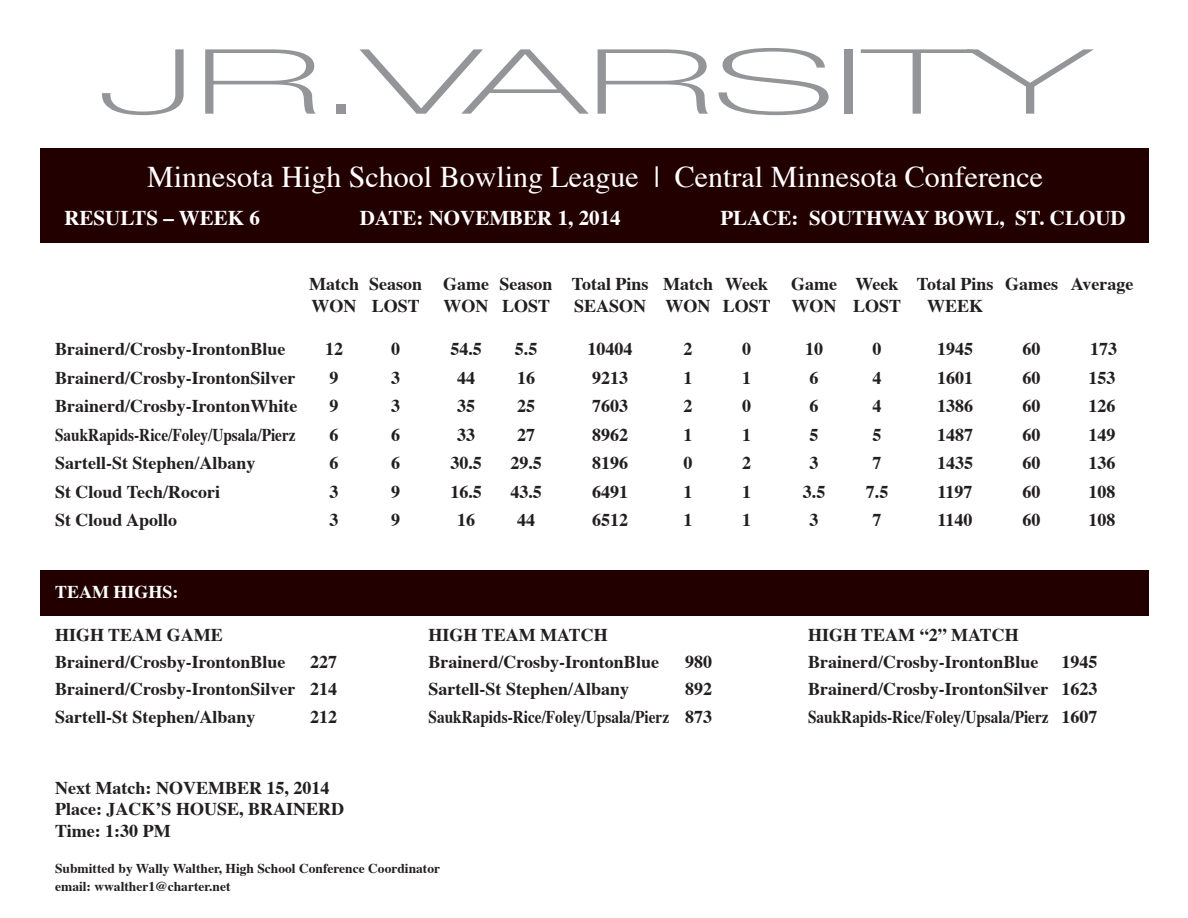
<style>
.page{position:relative;width:1188px;height:918px;background:#fff}
.page>*{position:absolute;margin:0;border:0;box-sizing:border-box;transform-origin:0 0}
.t1{font:90px "Lowvetica";color:#939598;scale:2 1}
.t2{font:30px "Times";color:#fff}
.t3{font:700 21px "Times";color:#fff}
.t4{font:700 18px "Times";color:#231f20}
.t5{font:700 18px "Times";color:#231f20;scale:.85 1}
.t6{font:700 18px "Times";color:#fff}
.t7{font:700 13.5px "Times";color:#231f20}
</style>
<div class="page">
<div style="left:40px;top:148px;width:1109px;height:95px;background:#230000"></div>
<div style="left:40px;top:570px;width:1109px;height:46px;background:#230000"></div>
<p class="t1" style="left:98px;top:28px;width:498px">JR.VARSITY</p>
<p class="t2" style="left:147px;top:149px;width:897px">Minnesota High School Bowling League | Central Minnesota Conference</p>
<p class="t3" style="left:64px;top:197px;width:197px">RESULTS – WEEK 6</p>
<p class="t3" style="left:360px;top:197px;width:262px">DATE: NOVEMBER 1, 2014</p>
<p class="t3" style="left:720px;top:197px;width:407px">PLACE: SOUTHWAY BOWL, ST. CLOUD</p>
<p class="t4" style="left:309px;top:267px;width:460px">Match Season Game Season Total Pins Match Week</p>
<p class="t4" style="left:791px;top:267px;width:344px">Game Week Total Pins Games Average</p>
<p class="t4" style="left:312px;top:289px;width:110px">WON LOST</p>
<p class="t4" style="left:444px;top:289px;width:108px">WON LOST</p>
<p class="t4" style="left:574px;top:289px;width:329px">SEASON WON LOST WON LOST</p>
<p class="t4" style="left:927px;top:289px;width:58px">WEEK</p>
<p class="t4" style="left:55px;top:332px;width:232px">Brainerd/Crosby-IrontonBlue</p>
<p class="t4" style="left:325px;top:332px;width:19px">12</p>
<p class="t4" style="left:391px;top:332px;width:10px">0</p>
<p class="t4" style="left:450px;top:332px;width:33px">54.5</p>
<p class="t4" style="left:515px;top:332px;width:24px">5.5</p>
<p class="t4" style="left:588px;top:332px;width:46px">10404</p>
<p class="t4" style="left:684px;top:332px;width:10px">2</p>
<p class="t4" style="left:742px;top:332px;width:10px">0</p>
<p class="t4" style="left:805px;top:332px;width:19px">10</p>
<p class="t4" style="left:873px;top:332px;width:10px">0</p>
<p class="t4" style="left:937px;top:332px;width:37px">1945</p>
<p class="t4" style="left:1023px;top:332px;width:19px">60</p>
<p class="t4" style="left:1090px;top:332px;width:28px">173</p>
<p class="t4" style="left:55px;top:360px;width:242px">Brainerd/Crosby-IrontonSilver</p>
<p class="t4" style="left:330px;top:360px;width:10px">9</p>
<p class="t4" style="left:391px;top:360px;width:10px">3</p>
<p class="t4" style="left:457px;top:360px;width:19px">44</p>
<p class="t4" style="left:517px;top:360px;width:19px">16</p>
<p class="t4" style="left:592px;top:360px;width:37px">9213</p>
<p class="t4" style="left:684px;top:360px;width:10px">1</p>
<p class="t4" style="left:742px;top:360px;width:10px">1</p>
<p class="t4" style="left:810px;top:360px;width:10px">6</p>
<p class="t4" style="left:873px;top:360px;width:10px">4</p>
<p class="t4" style="left:937px;top:360px;width:37px">1601</p>
<p class="t4" style="left:1023px;top:360px;width:19px">60</p>
<p class="t4" style="left:1089px;top:360px;width:28px">153</p>
<p class="t4" style="left:55px;top:389px;width:244px">Brainerd/Crosby-IrontonWhite</p>
<p class="t4" style="left:330px;top:389px;width:10px">9</p>
<p class="t4" style="left:391px;top:389px;width:10px">3</p>
<p class="t4" style="left:457px;top:389px;width:19px">35</p>
<p class="t4" style="left:517px;top:389px;width:19px">25</p>
<p class="t4" style="left:592px;top:389px;width:37px">7603</p>
<p class="t4" style="left:684px;top:389px;width:10px">2</p>
<p class="t4" style="left:742px;top:389px;width:10px">0</p>
<p class="t4" style="left:810px;top:389px;width:10px">6</p>
<p class="t4" style="left:873px;top:389px;width:10px">4</p>
<p class="t4" style="left:937px;top:389px;width:37px">1386</p>
<p class="t4" style="left:1023px;top:389px;width:19px">60</p>
<p class="t4" style="left:1089px;top:389px;width:28px">126</p>
<p class="t5" style="left:55px;top:417px;width:285px">SaukRapids-Rice/Foley/Upsala/Pierz</p>
<p class="t4" style="left:330px;top:417px;width:10px">6</p>
<p class="t4" style="left:391px;top:417px;width:10px">6</p>
<p class="t4" style="left:457px;top:417px;width:19px">33</p>
<p class="t4" style="left:517px;top:417px;width:19px">27</p>
<p class="t4" style="left:592px;top:417px;width:37px">8962</p>
<p class="t4" style="left:684px;top:417px;width:10px">1</p>
<p class="t4" style="left:742px;top:417px;width:10px">1</p>
<p class="t4" style="left:810px;top:417px;width:10px">5</p>
<p class="t4" style="left:873px;top:417px;width:10px">5</p>
<p class="t4" style="left:937px;top:417px;width:37px">1487</p>
<p class="t4" style="left:1023px;top:417px;width:19px">60</p>
<p class="t4" style="left:1089px;top:417px;width:28px">149</p>
<p class="t4" style="left:55px;top:446px;width:202px">Sartell-St Stephen/Albany</p>
<p class="t4" style="left:330px;top:446px;width:10px">6</p>
<p class="t4" style="left:391px;top:446px;width:10px">6</p>
<p class="t4" style="left:450px;top:446px;width:33px">30.5</p>
<p class="t4" style="left:510px;top:446px;width:33px">29.5</p>
<p class="t4" style="left:592px;top:446px;width:37px">8196</p>
<p class="t4" style="left:684px;top:446px;width:10px">0</p>
<p class="t4" style="left:742px;top:446px;width:10px">2</p>
<p class="t4" style="left:810px;top:446px;width:10px">3</p>
<p class="t4" style="left:873px;top:446px;width:10px">7</p>
<p class="t4" style="left:937px;top:446px;width:37px">1435</p>
<p class="t4" style="left:1023px;top:446px;width:19px">60</p>
<p class="t4" style="left:1089px;top:446px;width:28px">136</p>
<p class="t4" style="left:55px;top:474px;width:167px">St Cloud Tech/Rocori</p>
<p class="t4" style="left:330px;top:474px;width:10px">3</p>
<p class="t4" style="left:391px;top:474px;width:10px">9</p>
<p class="t4" style="left:450px;top:474px;width:33px">16.5</p>
<p class="t4" style="left:510px;top:474px;width:33px">43.5</p>
<p class="t4" style="left:592px;top:474px;width:37px">6491</p>
<p class="t4" style="left:684px;top:474px;width:10px">1</p>
<p class="t4" style="left:742px;top:474px;width:10px">1</p>
<p class="t4" style="left:803px;top:474px;width:24px">3.5</p>
<p class="t4" style="left:866px;top:474px;width:24px">7.5</p>
<p class="t4" style="left:938px;top:474px;width:37px">1197</p>
<p class="t4" style="left:1023px;top:474px;width:19px">60</p>
<p class="t4" style="left:1089px;top:474px;width:28px">108</p>
<p class="t4" style="left:55px;top:503px;width:124px">St Cloud Apollo</p>
<p class="t4" style="left:330px;top:503px;width:10px">3</p>
<p class="t4" style="left:391px;top:503px;width:10px">9</p>
<p class="t4" style="left:457px;top:503px;width:19px">16</p>
<p class="t4" style="left:517px;top:503px;width:19px">44</p>
<p class="t4" style="left:592px;top:503px;width:37px">6512</p>
<p class="t4" style="left:684px;top:503px;width:10px">1</p>
<p class="t4" style="left:742px;top:503px;width:10px">1</p>
<p class="t4" style="left:810px;top:503px;width:10px">3</p>
<p class="t4" style="left:873px;top:503px;width:10px">7</p>
<p class="t4" style="left:938px;top:503px;width:37px">1140</p>
<p class="t4" style="left:1023px;top:503px;width:19px">60</p>
<p class="t4" style="left:1089px;top:503px;width:28px">108</p>
<p class="t6" style="left:55px;top:574px;width:125px">TEAM HIGHS:</p>
<p class="t4" style="left:55px;top:618px;width:169px">HIGH TEAM GAME</p>
<p class="t4" style="left:429px;top:618px;width:181px">HIGH TEAM MATCH</p>
<p class="t4" style="left:808px;top:618px;width:212px">HIGH TEAM “2” MATCH</p>
<p class="t4" style="left:55px;top:645px;width:232px">Brainerd/Crosby-IrontonBlue</p>
<p class="t4" style="left:310px;top:645px;width:28px">227</p>
<p class="t4" style="left:429px;top:645px;width:232px">Brainerd/Crosby-IrontonBlue</p>
<p class="t4" style="left:685px;top:645px;width:28px">980</p>
<p class="t4" style="left:808px;top:645px;width:232px">Brainerd/Crosby-IrontonBlue</p>
<p class="t4" style="left:1062px;top:645px;width:37px">1945</p>
<p class="t4" style="left:55px;top:672px;width:284px">Brainerd/Crosby-IrontonSilver 214</p>
<p class="t4" style="left:429px;top:672px;width:202px">Sartell-St Stephen/Albany</p>
<p class="t4" style="left:685px;top:672px;width:28px">892</p>
<p class="t4" style="left:808px;top:672px;width:291px">Brainerd/Crosby-IrontonSilver 1623</p>
<p class="t4" style="left:55px;top:700px;width:202px">Sartell-St Stephen/Albany</p>
<p class="t4" style="left:310px;top:700px;width:28px">212</p>
<p class="t5" style="left:429px;top:700px;width:335px">SaukRapids-Rice/Foley/Upsala/Pierz 873</p>
<p class="t5" style="left:808px;top:700px;width:342px">SaukRapids-Rice/Foley/Upsala/Pierz 1607</p>
<p class="t4" style="left:55px;top:770px;width:276px">Next Match: NOVEMBER 15, 2014</p>
<p class="t4" style="left:55px;top:792px;width:290px">Place: JACK’S HOUSE, BRAINERD</p>
<p class="t4" style="left:55px;top:814px;width:117px">Time: 1:30 PM</p>
<p class="t7" style="left:55px;top:856px;width:387px">Submitted by Wally Walther, High School Conference Coordinator</p>
<p class="t7" style="left:55px;top:874px;width:177px">email: wwalther1@charter.net</p>
</div>
